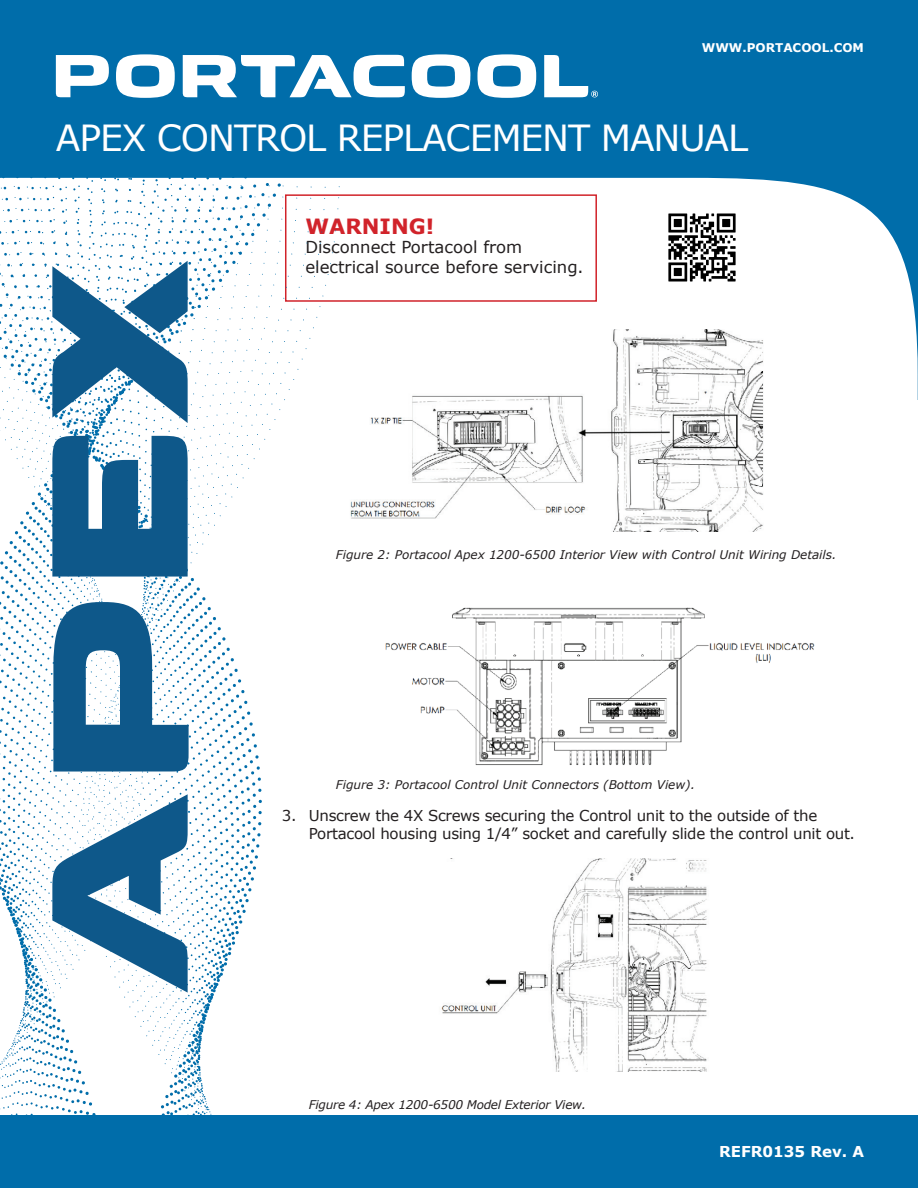
<style>
.page{position:relative;width:918px;height:1188px;background:#fff}
.page>*{position:absolute;margin:0;border:0;box-sizing:border-box;transform-origin:0 0}
.t1{font:36px "Verdana";letter-spacing:-.03em;color:#fff}
.t2{font:700 21px "Verdana";color:#d1232a}
.t3{font:16.5px/19.8px "Verdana";color:#231f20}
.t4{font:15px/18px "Verdana";letter-spacing:-.02em;color:#231f20}
.t5{font:700 15px "Verdana";color:#fff}
.t6{font:italic 12px "Verdana";color:#231f20}
.t7{font:italic 12px "Verdana";letter-spacing:-.02em;color:#231f20}
.t8{font:700 12px "Verdana";color:#fff}
</style>
<div class="page">
<div style="left:0;top:0;width:918px;height:400px;background:#006daa"></div>
<div style="left:405px;top:178px;width:513px;height:354px;background:#fff"></div>
<img style="left:405px;top:607px;width:410px;height:158px">
<img style="left:441px;top:858px;width:266px;height:214px">
<div style="left:285px;top:194px;width:312px;height:108px;border:2px solid #d1232a"></div>
<div style="left:0;top:1115px;width:918px;height:73px;background:#006daa"></div>
<img style="left:405px;top:329px;width:359px;height:202px">
<svg style="left:0;top:54px;width:405px;height:1061px"></svg>
<svg style="left:412px;top:54px;width:58px;height:44px"></svg>
<svg style="left:477px;top:54px;width:59px;height:44px"></svg>
<svg style="left:544px;top:55px;width:54px;height:42px"></svg>
<img style="left:660px;top:206px;width:84px;height:83px">
<p class="t8" style="left:702px;top:40px;width:164px">WWW.PORTACOOL.COM</p>
<h1 class="t1" style="left:56px;top:115px;width:694px">APEX CONTROL REPLACEMENT MANUAL</h1>
<h2 class="t2" style="left:305px;top:212px;width:130px">WARNING!</h2>
<p class="t3" style="left:305px;top:238px;width:280px">Disconnect Portacool from electrical source before servicing.</p>
<p class="t6" style="left:336px;top:547px;width:502px">Figure 2: Portacool Apex 1200-6500 Interior View with Control Unit Wiring Details.</p>
<p class="t6" style="left:336px;top:777px;width:361px">Figure 3: Portacool Control Unit Connectors (Bottom View).</p>
<p class="t4" style="left:309px;top:806px;width:548px;text-indent:-27px">3. Unscrew the 4X Screws securing the Control unit to the outside of the<br>Portacool housing using 1/4” socket and carefully slide the control unit out.</p>
<p class="t7" style="left:309px;top:1097px;width:279px">Figure 4: Apex 1200-6500 Model Exterior View.</p>
<p class="t5" style="left:719px;top:1142px;width:146px">REFR0135 Rev. A</p>
</div>
